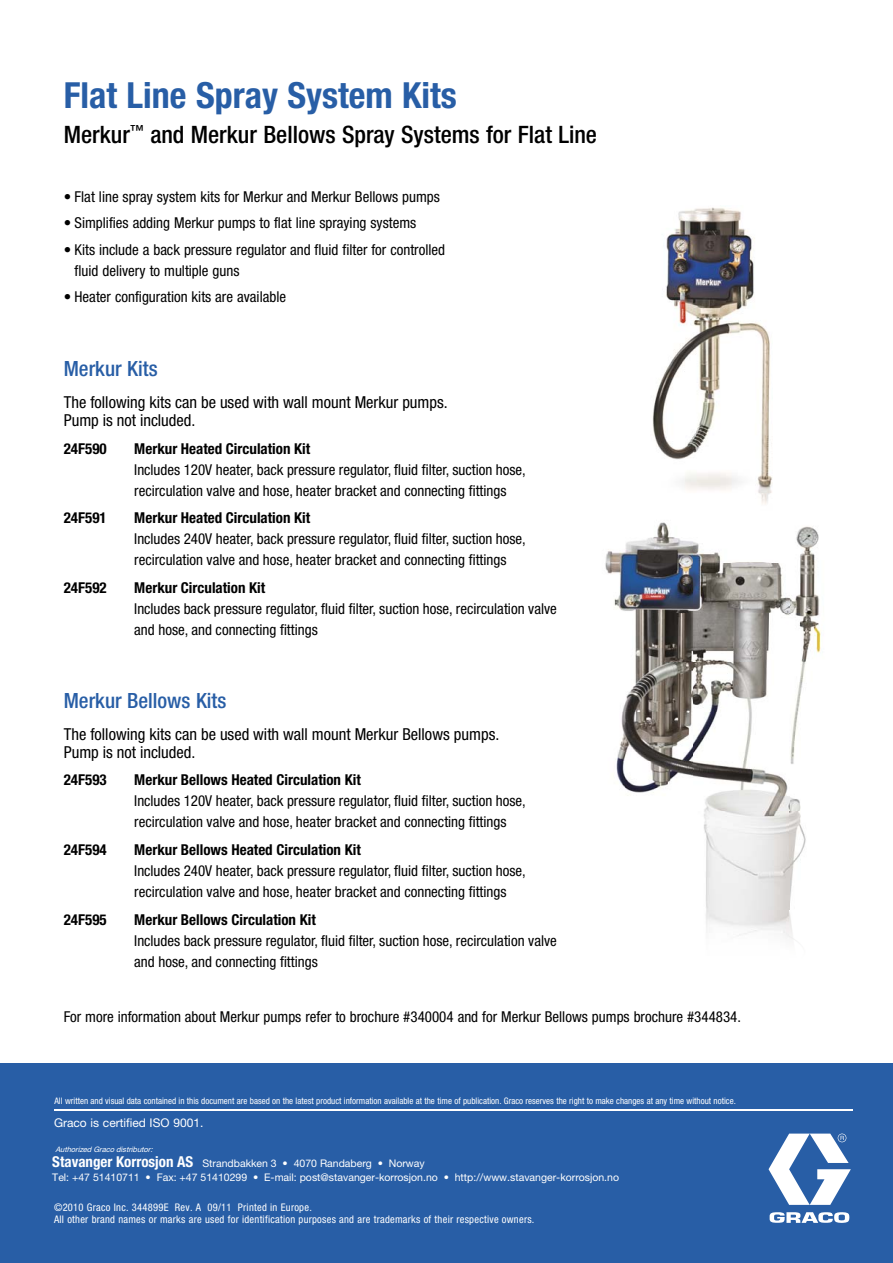
<style>
.page{position:relative;width:893px;height:1263px;background:#fff}
.page>*{position:absolute;margin:0;border:0;box-sizing:border-box;transform-origin:0 0}
.t1{font:700 condensed 36px "Helvetica Neue LT Std";color:#285ea6}
.t2{font:500 condensed 24px "Helvetica Neue LT Std";color:#000}
.t3{font:500 condensed 21px "Helvetica Neue LT Std";color:#285ea6}
.t4{font:condensed 16.5px/18px "Helvetica Neue LT Std";color:#000}
.t5{font:condensed 15px/21px "Helvetica Neue LT Std";color:#000}
.t6{font:700 condensed 15px "Helvetica Neue LT Std";color:#000}
.t7{font:12px "Helvetica Neue LT Std";color:#fff}
.t8{font:10.5px "Helvetica Neue LT Std";color:#fff}
.t9{font:condensed 10.5px/12px "Helvetica Neue LT Std";letter-spacing:.025em;color:#fff}
.t10{font:condensed 9px "Helvetica Neue LT Std";color:#fff}
.t11{font:italic 7.5px "Helvetica Neue LT Std";color:#fff}
.s1{font-weight:700;font-stretch:condensed;font-size:15px}
</style>
<div class="page">
<div style="left:0;top:1063px;width:893px;height:200px;background:#285ea6"></div>
<svg style="left:768px;top:1133px;width:83px;height:90px"></svg>
<img style="left:652px;top:207px;width:120px;height:297px">
<img style="left:605px;top:522px;width:216px;height:417px">
<hr style="left:54px;top:1110px;width:798px;height:1px;background:#fff">
<h1 class="t1" style="left:64px;top:73px;width:395px">Flat Line Spray System Kits</h1>
<h2 class="t2" style="left:64px;top:125px;width:535px">Merkur<sup>™</sup> and Merkur Bellows Spray Systems for Flat Line</h2>
<p class="t5" style="left:64px;top:188px;width:378px">• Flat line spray system kits for Merkur and Merkur Bellows pumps</p>
<p class="t5" style="left:64px;top:214px;width:354px">• Simplifies adding Merkur pumps to flat line spraying systems</p>
<p class="t5" style="left:75px;top:241px;width:372px;text-indent:-11px">• Kits include a back pressure regulator and fluid filter for controlled fluid delivery to multiple guns</p>
<p class="t5" style="left:64px;top:288px;width:224px">• Heater configuration kits are available</p>
<h3 class="t3" style="left:64px;top:361px;width:95px">Merkur Kits</h3>
<p class="t4" style="left:64px;top:395px;width:386px">The following kits can be used with wall mount Merkur pumps.<br>Pump is not included.</p>
<p class="t6" style="left:64px;top:439px;width:44px">24F590</p>
<p class="t6" style="left:134px;top:439px;width:177px">Merkur Heated Circulation Kit</p>
<p class="t5" style="left:134px;top:461px;width:393px">Includes 120V heater, back pressure regulator, fluid filter, suction hose, recirculation valve and hose, heater bracket and connecting fittings</p>
<p class="t6" style="left:64px;top:509px;width:44px">24F591</p>
<p class="t6" style="left:134px;top:509px;width:177px">Merkur Heated Circulation Kit</p>
<p class="t5" style="left:134px;top:530px;width:393px">Includes 240V heater, back pressure regulator, fluid filter, suction hose, recirculation valve and hose, heater bracket and connecting fittings</p>
<p class="t6" style="left:64px;top:579px;width:44px">24F592</p>
<p class="t6" style="left:134px;top:579px;width:132px">Merkur Circulation Kit</p>
<p class="t5" style="left:134px;top:600px;width:424px">Includes back pressure regulator, fluid filter, suction hose, recirculation valve and hose, and connecting fittings</p>
<h3 class="t3" style="left:64px;top:693px;width:164px">Merkur Bellows Kits</h3>
<p class="t4" style="left:64px;top:727px;width:437px">The following kits can be used with wall mount Merkur Bellows pumps.<br>Pump is not included.</p>
<p class="t6" style="left:64px;top:771px;width:44px">24F593</p>
<p class="t6" style="left:134px;top:771px;width:228px">Merkur Bellows Heated Circulation Kit</p>
<p class="t5" style="left:134px;top:792px;width:393px">Includes 120V heater, back pressure regulator, fluid filter, suction hose, recirculation valve and hose, heater bracket and connecting fittings</p>
<p class="t6" style="left:64px;top:841px;width:44px">24F594</p>
<p class="t6" style="left:134px;top:841px;width:228px">Merkur Bellows Heated Circulation Kit</p>
<p class="t5" style="left:134px;top:862px;width:393px">Includes 240V heater, back pressure regulator, fluid filter, suction hose, recirculation valve and hose, heater bracket and connecting fittings</p>
<p class="t6" style="left:64px;top:910px;width:44px">24F595</p>
<p class="t6" style="left:134px;top:910px;width:183px">Merkur Bellows Circulation Kit</p>
<p class="t5" style="left:134px;top:932px;width:424px">Includes back pressure regulator, fluid filter, suction hose, recirculation valve and hose, and connecting fittings</p>
<p class="t5" style="left:64px;top:1008px;width:679px">For more information about Merkur pumps refer to brochure #340004 and for Merkur Bellows pumps brochure #344834.</p>
<p class="t10" style="left:54px;top:1097px;width:683px">All written and visual data contained in this document are based on the latest product information available at the time of publication. Graco reserves the right to make changes at any time without notice.</p>
<p class="t7" style="left:54px;top:1115px;width:151px">Graco is certified ISO 9001.</p>
<p class="t11" style="left:55px;top:1144px;width:101px">Authorized Gracodistributor:</p>
<p class="t8" style="left:52px;top:1157px;width:374px"><span class="s1">Stavanger Korrosjon AS</span> Strandbakken 3 • 4070 Randaberg • Norway</p>
<p class="t8" style="left:52px;top:1171px;width:568px">Tel: +47 51410711 • Fax: +47 51410299 • E-mail: post@stavanger-korrosjon.no • http://www.stavanger-korrosjon.no</p>
<p class="t9" style="left:54px;top:1202px;width:482px">©2010 Graco Inc. 344899E Rev. A 09/11 Printed in Europe.<br>All other brand names or marks are used for identification purposes and are trademarks of their respective owners.</p>
</div>
